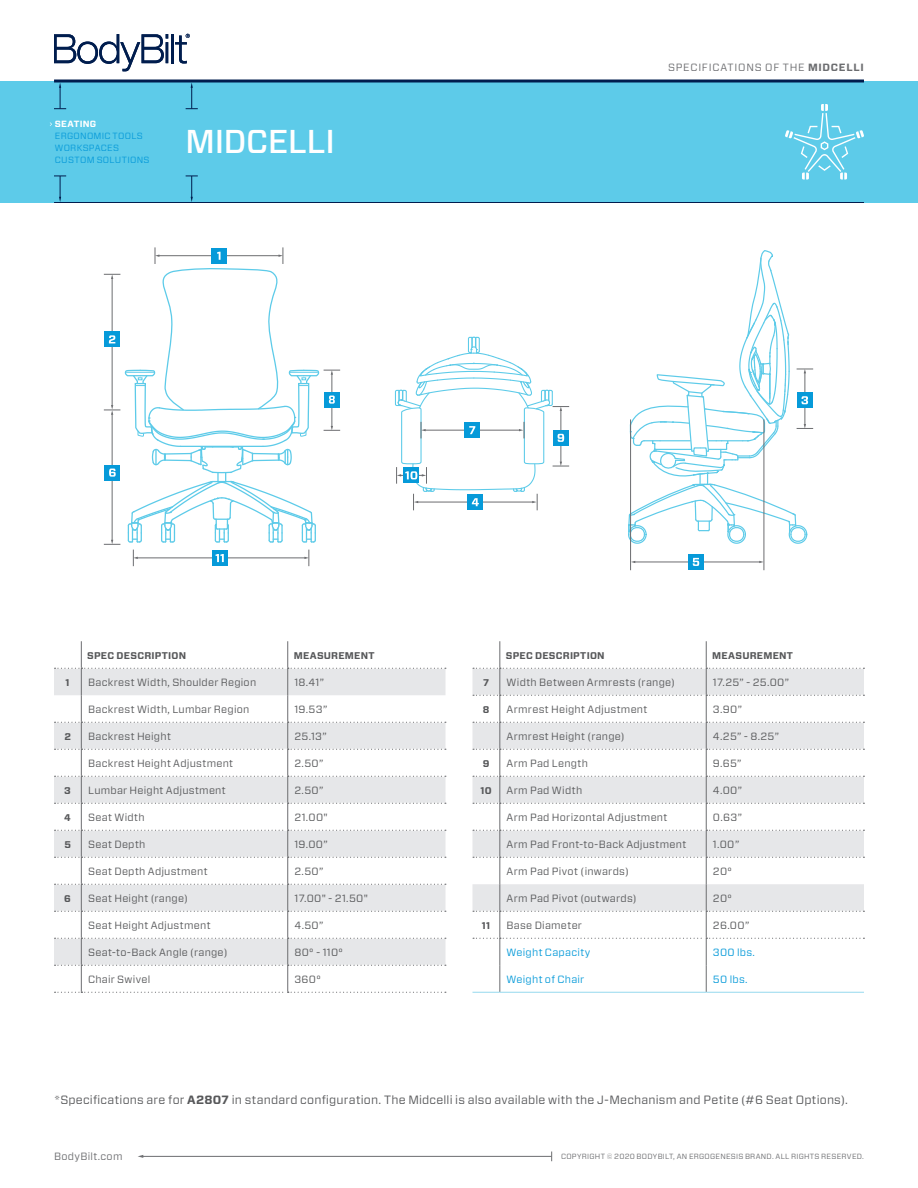
<style>
.page{position:relative;width:918px;height:1188px;background:#fff}
.page>*{position:absolute;margin:0;border:0;box-sizing:border-box;transform-origin:0 0}
.t1{font:500 33px "Forza";letter-spacing:-.005em;color:#fff}
.t2{font:12px "Forza";letter-spacing:.015em;color:#57585a}
.t3{font:10.5px "Forza";letter-spacing:.025em;color:#57585a}
.t4{font:10.5px "Forza";letter-spacing:.02em;color:#069ad9}
.t5{font:10.5px "Forza";letter-spacing:.07em;color:#6c6d70}
.t6{font:10.5px "Forza";letter-spacing:.03em;color:#6c6d70}
.t7{font:700 9.75px "Forza";letter-spacing:.025em;color:#57585a}
.t8{font:9px/12px "Forza";letter-spacing:.03em;color:#069ad9}
.t9{font:700 9px "Forza";letter-spacing:.025em;color:#fff}
.t10{font:7.5px "Forza";letter-spacing:.035em;color:#6c6d70}
.s1{font-weight:700}
</style>
<div class="page">
<hr style="left:142px;top:1156px;width:409px;height:1px;background:#6c6d70">
<svg style="left:54px;top:34px;width:114px;height:37px"></svg>
<hr style="left:166px;top:42px;width:2px;height:21px;background:#001d4e">
<hr style="left:171px;top:34px;width:3px;height:29px;background:#001d4e">
<svg style="left:175px;top:34px;width:15px;height:30px"></svg>
<div style="left:0;top:81px;width:918px;height:121px;background:#5dcbe9"></div>
<svg style="left:54px;top:83px;width:12px;height:26px"></svg>
<hr style="left:54px;top:80px;width:810px;height:2px;background:#001d4e">
<hr style="left:54px;top:202px;width:810px;height:1px;background:#001d4e">
<svg style="left:186px;top:83px;width:12px;height:26px"></svg>
<svg style="left:186px;top:176px;width:12px;height:26px"></svg>
<svg style="left:54px;top:176px;width:12px;height:26px"></svg>
<svg style="left:785px;top:104px;width:79px;height:76px"></svg>
<svg style="left:394px;top:336px;width:175px;height:174px"></svg>
<hr style="left:693px;top:562px;width:67px;height:1px;background:#6c6d70">
<hr style="left:634px;top:562px;width:57px;height:1px;background:#6c6d70">
<div style="left:688px;top:554px;width:16px;height:15px;background:#069ad9"></div>
<hr style="left:764px;top:419px;width:1px;height:151px;background:#6c6d70">
<hr style="left:630px;top:419px;width:1px;height:151px;background:#6c6d70">
<svg style="left:628px;top:251px;width:185px;height:293px"></svg>
<svg style="left:693px;top:558px;width:6px;height:8px"></svg>
<svg style="left:104px;top:247px;width:236px;height:319px"></svg>
<svg style="left:55px;top:641px;width:391px;height:352px"></svg>
<svg style="left:472px;top:641px;width:392px;height:352px"></svg>
<p class="t9" style="left:55px;top:118px;width:43px">SEATING</p>
<p class="t8" style="left:55px;top:130px;width:96px">ERGONOMIC TOOLS<br>WORKSPACES<br>CUSTOM SOLUTIONS</p>
<h1 class="t1" style="left:186px;top:120px;width:151px">MIDCELLI</h1>
<p class="t5" style="left:668px;top:61px;width:197px">SPECIFICATIONS OF THE <span class="s1">MIDCELLI</span></p>
<p class="t7" style="left:87px;top:649px;width:100px">SPEC DESCRIPTION</p>
<p class="t7" style="left:294px;top:649px;width:82px">MEASUREMENT</p>
<p class="t7" style="left:66px;top:676px;width:6px">1</p>
<p class="t3" style="left:88px;top:675px;width:170px">Backrest Width, Shoulder Region</p>
<p class="t3" style="left:294px;top:675px;width:31px">18.41”</p>
<p class="t3" style="left:88px;top:702px;width:163px">Backrest Width, Lumbar Region</p>
<p class="t3" style="left:294px;top:702px;width:34px">19.53”</p>
<p class="t7" style="left:64px;top:730px;width:8px">2</p>
<p class="t3" style="left:88px;top:729px;width:84px">Backrest Height</p>
<p class="t3" style="left:294px;top:729px;width:34px">25.13”</p>
<p class="t3" style="left:88px;top:756px;width:147px">Backrest Height Adjustment</p>
<p class="t3" style="left:294px;top:756px;width:31px">2.50”</p>
<p class="t7" style="left:64px;top:784px;width:8px">3</p>
<p class="t3" style="left:88px;top:783px;width:139px">Lumbar Height Adjustment</p>
<p class="t3" style="left:294px;top:783px;width:31px">2.50”</p>
<p class="t7" style="left:64px;top:811px;width:8px">4</p>
<p class="t3" style="left:88px;top:810px;width:58px">Seat Width</p>
<p class="t3" style="left:294px;top:810px;width:35px">21.00"</p>
<p class="t7" style="left:64px;top:838px;width:8px">5</p>
<p class="t3" style="left:88px;top:837px;width:59px">Seat Depth</p>
<p class="t3" style="left:294px;top:837px;width:35px">19.00”</p>
<p class="t3" style="left:88px;top:864px;width:121px">Seat Depth Adjustment</p>
<p class="t3" style="left:294px;top:864px;width:31px">2.50”</p>
<p class="t7" style="left:64px;top:892px;width:8px">6</p>
<p class="t3" style="left:88px;top:891px;width:101px">Seat Height (range)</p>
<p class="t3" style="left:294px;top:891px;width:75px">17.00" - 21.50"</p>
<p class="t3" style="left:88px;top:918px;width:124px">Seat Height Adjustment</p>
<p class="t3" style="left:294px;top:918px;width:31px">4.50”</p>
<p class="t3" style="left:88px;top:945px;width:141px">Seat-to-Back Angle (range)</p>
<p class="t3" style="left:294px;top:945px;width:50px">80° - 110°</p>
<p class="t3" style="left:88px;top:972px;width:64px">Chair Swivel</p>
<p class="t3" style="left:294px;top:972px;width:28px">360°</p>
<p class="t7" style="left:506px;top:649px;width:100px">SPEC DESCRIPTION</p>
<p class="t7" style="left:712px;top:649px;width:82px">MEASUREMENT</p>
<p class="t7" style="left:483px;top:676px;width:8px">7</p>
<p class="t3" style="left:507px;top:675px;width:170px">Width Between Armrests (range)</p>
<p class="t3" style="left:713px;top:675px;width:78px">17.25” - 25.00”</p>
<p class="t7" style="left:483px;top:703px;width:8px">8</p>
<p class="t3" style="left:507px;top:702px;width:142px">Armrest Height Adjustment</p>
<p class="t3" style="left:713px;top:702px;width:31px">3.90”</p>
<p class="t3" style="left:507px;top:729px;width:120px">Armrest Height (range)</p>
<p class="t3" style="left:713px;top:729px;width:68px">4.25” - 8.25”</p>
<p class="t7" style="left:483px;top:757px;width:8px">9</p>
<p class="t3" style="left:507px;top:756px;width:83px">Arm Pad Length</p>
<p class="t3" style="left:713px;top:756px;width:30px">9.65”</p>
<p class="t7" style="left:481px;top:784px;width:13px">10</p>
<p class="t3" style="left:507px;top:783px;width:77px">Arm Pad Width</p>
<p class="t3" style="left:713px;top:783px;width:31px">4.00”</p>
<p class="t3" style="left:507px;top:810px;width:162px">Arm Pad Horizontal Adjustment</p>
<p class="t3" style="left:713px;top:810px;width:30px">0.63”</p>
<p class="t3" style="left:507px;top:837px;width:181px">Arm Pad Front-to-Back Adjustment</p>
<p class="t3" style="left:713px;top:837px;width:28px">1.00”</p>
<p class="t3" style="left:507px;top:864px;width:124px">Arm Pad Pivot (inwards)</p>
<p class="t3" style="left:713px;top:864px;width:20px">20°</p>
<p class="t3" style="left:507px;top:891px;width:132px">Arm Pad Pivot (outwards)</p>
<p class="t3" style="left:713px;top:891px;width:20px">20°</p>
<p class="t7" style="left:482px;top:919px;width:10px">11</p>
<p class="t3" style="left:507px;top:918px;width:77px">Base Diameter</p>
<p class="t3" style="left:713px;top:918px;width:38px">26.00”</p>
<p class="t4" style="left:507px;top:945px;width:85px">Weight Capacity</p>
<p class="t4" style="left:713px;top:945px;width:43px">300 lbs.</p>
<p class="t4" style="left:507px;top:972px;width:79px">Weight of Chair</p>
<p class="t4" style="left:713px;top:972px;width:36px">50 lbs.</p>
<p class="t2" style="left:54px;top:1092px;width:796px">*Specifications are for <span class="s1">A2807</span> in standard configuration. The Midcelli is also available with the J-Mechanism and Petite (#6 Seat Options).</p>
<p class="t6" style="left:54px;top:1149px;width:70px">BodyBilt.com</p>
<p class="t10" style="left:561px;top:1151px;width:304px">COPYRIGHT © 2020 BODYBILT, AN ERGOGENESIS BRAND. ALL RIGHTS RESERVED.</p>
</div>
